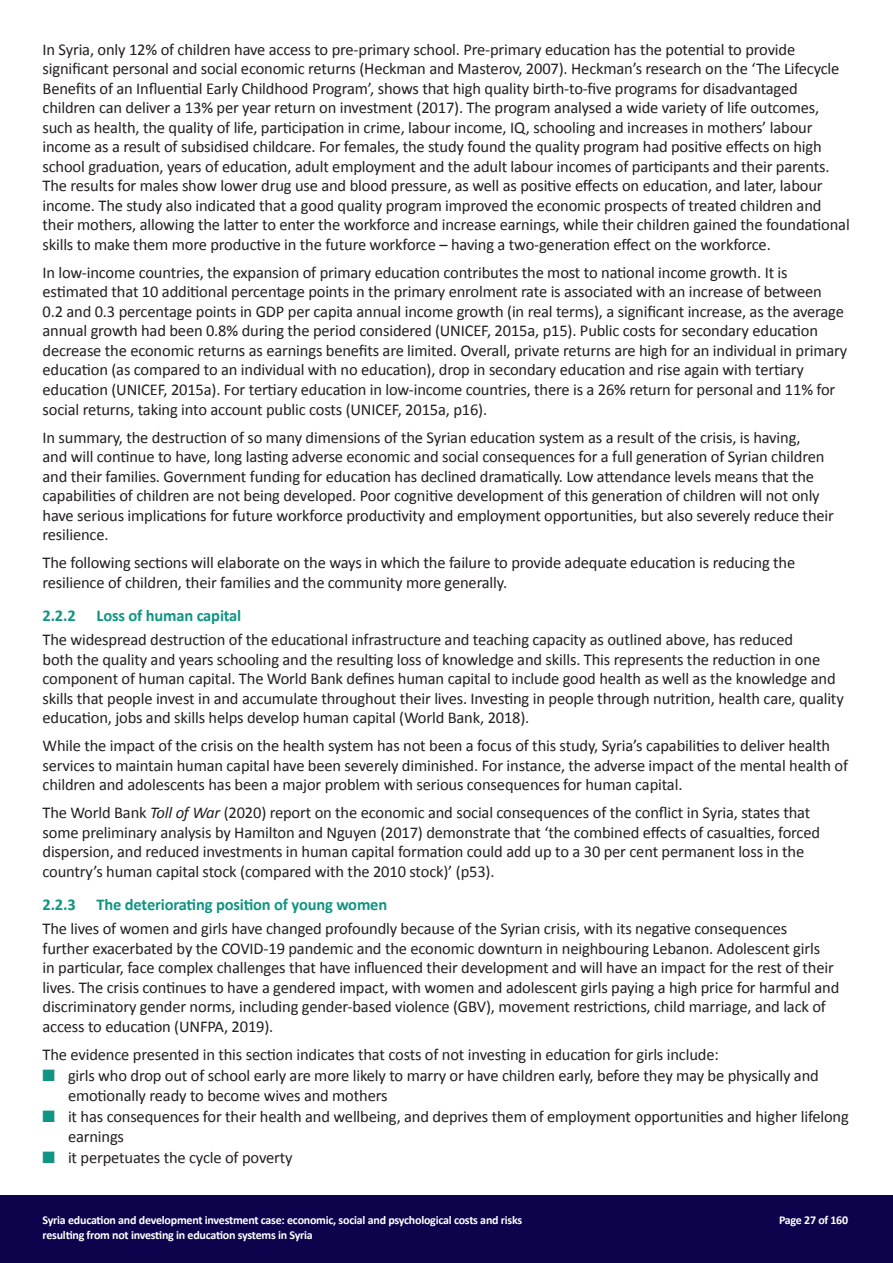
<style>
.page{position:relative;width:893px;height:1263px;background:#fff}
.page>*{position:absolute;margin:0;border:0;box-sizing:border-box;transform-origin:0 0}
.Body{font:16.5px/19.5px "Calibri";letter-spacing:-.01em;color:#231f20}
.Bullet_list{font:16.5px/19.5px "Calibri";letter-spacing:-.01em;color:#231f20}
.Heading_3{font:700 16.5px "Calibri";letter-spacing:-.01em;color:#109483}
.t1{font:700 12px "Calibri";letter-spacing:-.02em;color:#fff}
.s1{font-style:italic}
.s2{color:#109483}
</style>
<div class="page">
<div style="left:0;top:1195px;width:893px;height:68px;background:#0c034c"></div>
<p class="Body" style="left:43px;top:39px;width:809px">In Syria, only 12% of children have access to pre-primary school. Pre-primary education has the potential to provide significant personal and social economic returns (Heckman and Masterov, 2007). Heckman’s research on the ‘The Lifecycle Benefits of an Influential Early Childhood Program’, shows that high quality birth-to-five programs for disadvantaged children can deliver a 13% per year return on investment (2017). The program analysed a wide variety of life outcomes, such as health, the quality of life, participation in crime, labour income, IQ, schooling and increases in mothers’ labour income as a result of subsidised childcare. For females, the study found the quality program had positive effects on high school graduation, years of education, adult employment and the adult labour incomes of participants and their parents.<br>The results for males show lower drug use and blood pressure, as well as positive effects on education, and later, labour income. The study also indicated that a good quality program improved the economic prospects of treated children and their mothers, allowing the latter to enter the workforce and increase earnings, while their children gained the foundational skills to make them more productive in the future workforce – having a two-generation effect on the workforce.</p>
<p class="Body" style="left:43px;top:262px;width:806px">In low-income countries, the expansion of primary education contributes the most to national income growth. It is estimated that 10 additional percentage points in the primary enrolment rate is associated with an increase of between<br>0.2 and 0.3 percentage points in GDP per capita annual income growth (in real terms), a significant increase, as the average annual growth had been 0.8% during the period considered (UNICEF, 2015a, p15). Public costs for secondary education decrease the economic returns as earnings benefits are limited. Overall, private returns are high for an individual in primary education (as compared to an individual with no education), drop in secondary education and rise again with tertiary education (UNICEF, 2015a). For tertiary education in low-income countries, there is a 26% return for personal and 11% for social returns, taking into account public costs (UNICEF, 2015a, p16).</p>
<p class="Body" style="left:43px;top:426px;width:793px">In summary, the destruction of so many dimensions of the Syrian education system as a result of the crisis, is having,<br>and will continue to have, long lasting adverse economic and social consequences for a full generation of Syrian children and their families. Government funding for education has declined dramatically. Low attendance levels means that the capabilities of children are not being developed. Poor cognitive development of this generation of children will not only have serious implications for future workforce productivity and employment opportunities, but also severely reduce their resilience.</p>
<p class="Body" style="left:43px;top:552px;width:754px">The following sections will elaborate on the ways in which the failure to provide adequate education is reducing the resilience of children, their families and the community more generally.</p>
<p class="Heading_3" style="left:43px;top:604px;width:35px">2.2.2</p>
<p class="Heading_3" style="left:97px;top:604px;width:146px">Loss of human capital</p>
<p class="Body" style="left:43px;top:629px;width:803px">The widespread destruction of the educational infrastructure and teaching capacity as outlined above, has reduced<br>both the quality and years schooling and the resulting loss of knowledge and skills. This represents the reduction in one component of human capital. The World Bank defines human capital to include good health as well as the knowledge and skills that people invest in and accumulate throughout their lives. Investing in people through nutrition, health care, quality education, jobs and skills helps develop human capital (World Bank, 2018).</p>
<p class="Body" style="left:43px;top:735px;width:807px">While the impact of the crisis on the health system has not been a focus of this study, Syria’s capabilities to deliver health services to maintain human capital have been severely diminished. For instance, the adverse impact of the mental health of children and adolescents has been a major problem with serious consequences for human capital.</p>
<p class="Body" style="left:43px;top:802px;width:779px">The World Bank <span class="s1">Toll of War</span> (2020) report on the economic and social consequences of the conflict in Syria, states that some preliminary analysis by Hamilton and Nguyen (2017) demonstrate that ‘the combined effects of casualties, forced dispersion, and reduced investments in human capital formation could add up to a 30 per cent permanent loss in the country’s human capital stock (compared with the 2010 stock)’ (p53).</p>
<p class="Heading_3" style="left:43px;top:893px;width:35px">2.2.3</p>
<p class="Heading_3" style="left:97px;top:893px;width:292px">The deteriorating position of young women</p>
<p class="Body" style="left:43px;top:918px;width:798px">The lives of women and girls have changed profoundly because of the Syrian crisis, with its negative consequences<br>further exacerbated by the COVID-19 pandemic and the economic downturn in neighbouring Lebanon. Adolescent girls<br>in particular, face complex challenges that have influenced their development and will have an impact for the rest of their lives. The crisis continues to have a gendered impact, with women and adolescent girls paying a high price for harmful and discriminatory gender norms, including gender-based violence (GBV), movement restrictions, child marriage, and lack of access to education (UNFPA, 2019).</p>
<p class="Body" style="left:43px;top:1043px;width:678px">The evidence presented in this section indicates that costs of not investing in education for girls include:</p>
<p class="Bullet_list" style="left:68px;top:1065px;width:752px;text-indent:-26px"><span class="s2">■</span> girls who drop out of school early are more likely to marry or have children early, before they may be physically and emotionally ready to become wives and mothers</p>
<p class="Bullet_list" style="left:68px;top:1106px;width:782px;text-indent:-26px"><span class="s2">■</span> it has consequences for their health and wellbeing, and deprives them of employment opportunities and higher lifelong earnings</p>
<p class="Bullet_list" style="left:43px;top:1147px;width:252px"><span class="s2">■</span> it perpetuates the cycle of poverty</p>
<p class="t1" style="left:43px;top:1211px;width:481px">Syria education and development investment case: economic, social and psychological costs and risks</p>
<p class="t1" style="left:779px;top:1211px;width:71px">Page 27 of 160</p>
<p class="t1" style="left:43px;top:1226px;width:272px">resulting from not investing in education systems in Syria</p>
</div>
